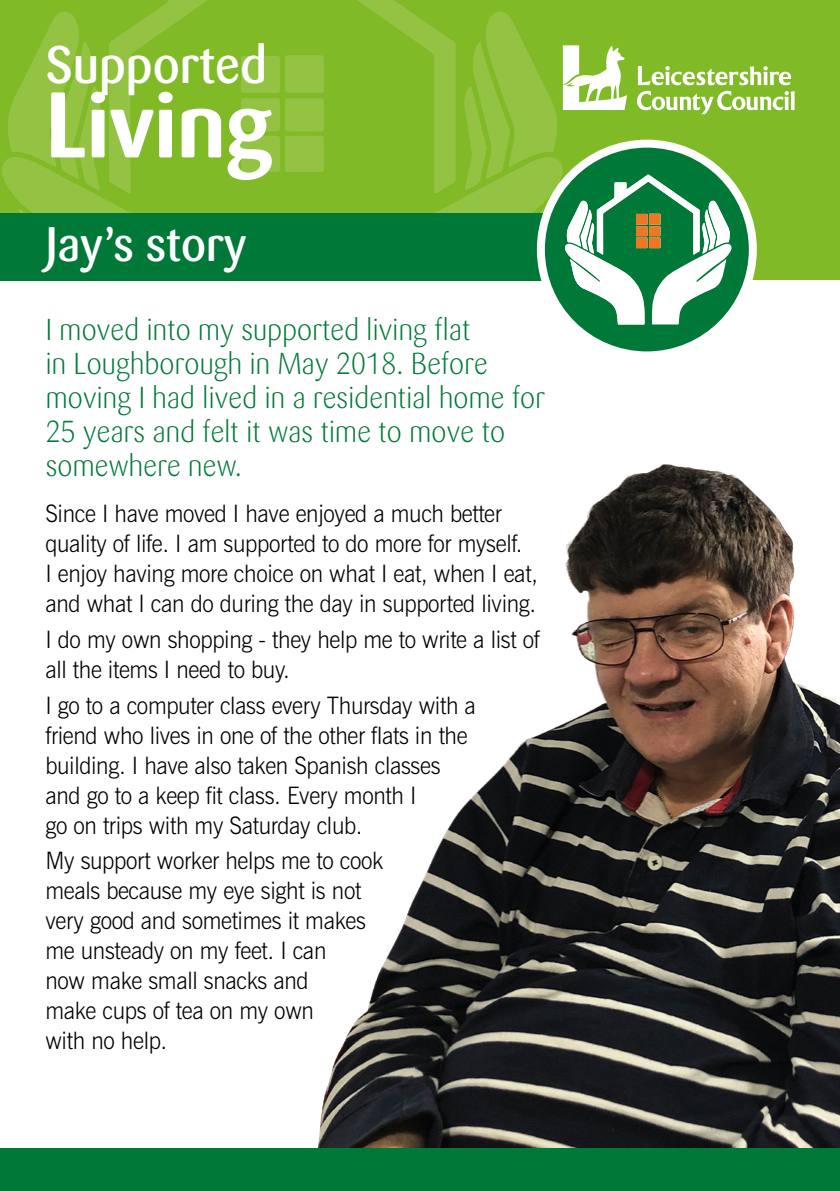
<style>
.page{position:relative;width:840px;height:1191px;background:#fff}
.page>*{position:absolute;margin:0;border:0;box-sizing:border-box;transform-origin:0 0}
.t1{font:700 92px "Sari";letter-spacing:-.015em;color:#fff;scale:.95 1}
.t2{font:500 52px "Sari";letter-spacing:-.015em;color:#fff;scale:.95 1}
.t3{font:500 48px "Sari";letter-spacing:-.015em;color:#fff;scale:.95 1}
.green_pull_quote{font:300 30px/34px "Sari";letter-spacing:-.015em;color:#007837;scale:.95 1}
.body_copy{font:300 24px/30px "News Gothic BT";letter-spacing:-.015em;color:#000;scale:.95 1}
.s1{font-family:"Sari Light Caps";font-weight:400}
</style>
<div class="page">
<div style="left:0;top:0;width:839px;height:288px;background:#80ba27"></div>
<svg style="left:2px;top:161px;width:128px;height:52px;fill:#94c243"></svg>
<svg style="left:108px;top:0;width:347px;height:194px"></svg>
<svg style="left:6px;top:11px;width:94px;height:179px"></svg>
<svg style="left:241px;top:55px;width:83px;height:117px"></svg>
<div style="left:0;top:281px;width:839px;height:910px;background:#fff"></div>
<div style="left:0;top:213px;width:575px;height:68px;background:#007837"></div>
<svg style="left:540px;top:144px;width:212px;height:211px;fill:#007837"></svg>
<svg style="left:463px;top:11px;width:331px;height:313px"></svg>
<img style="left:318px;top:464px;width:521px;height:684px">
<div style="left:0;top:1148px;width:839px;height:43px;background:#007837"></div>
<p class="t2" style="left:45px;top:35px;width:235px">Supported</p>
<p class="t1" style="left:45px;top:70px;width:241px">Living</p>
<p class="t3" style="left:45px;top:216px;width:214px">Jay’s story</p>
<p class="green_pull_quote" style="left:45px;top:313px;width:527px">I moved into my supported living flat<br>in Loughborough in May <span class="s1">2018</span>. Before moving I had lived in a residential home for <span class="s1">25</span> years and felt it was time to move to somewhere new.</p>
<p class="body_copy" style="left:45px;top:498px;width:519px">Since I have moved I have enjoyed a much better quality of life. I am supported to do more for myself.<br>I enjoy having more choice on what I eat, when I eat, and what I can do during the day in supported living.</p>
<p class="body_copy" style="left:45px;top:624px;width:521px">I do my own shopping - they help me to write a list of all the items I need to buy.</p>
<p class="body_copy" style="left:45px;top:690px;width:454px">I go to a computer class every Thursday with a friend who lives in one of the other flats in the building. I have also taken Spanish classes and go to a keep fit class. Every month I<br>go on trips with my Saturday club.</p>
<p class="body_copy" style="left:45px;top:845px;width:357px">My support worker helps me to cook meals because my eye sight is not very good and sometimes it makes me unsteady on my feet. I can<br>now make small snacks and<br>make cups of tea on my own<br>with no help.</p>
</div>
